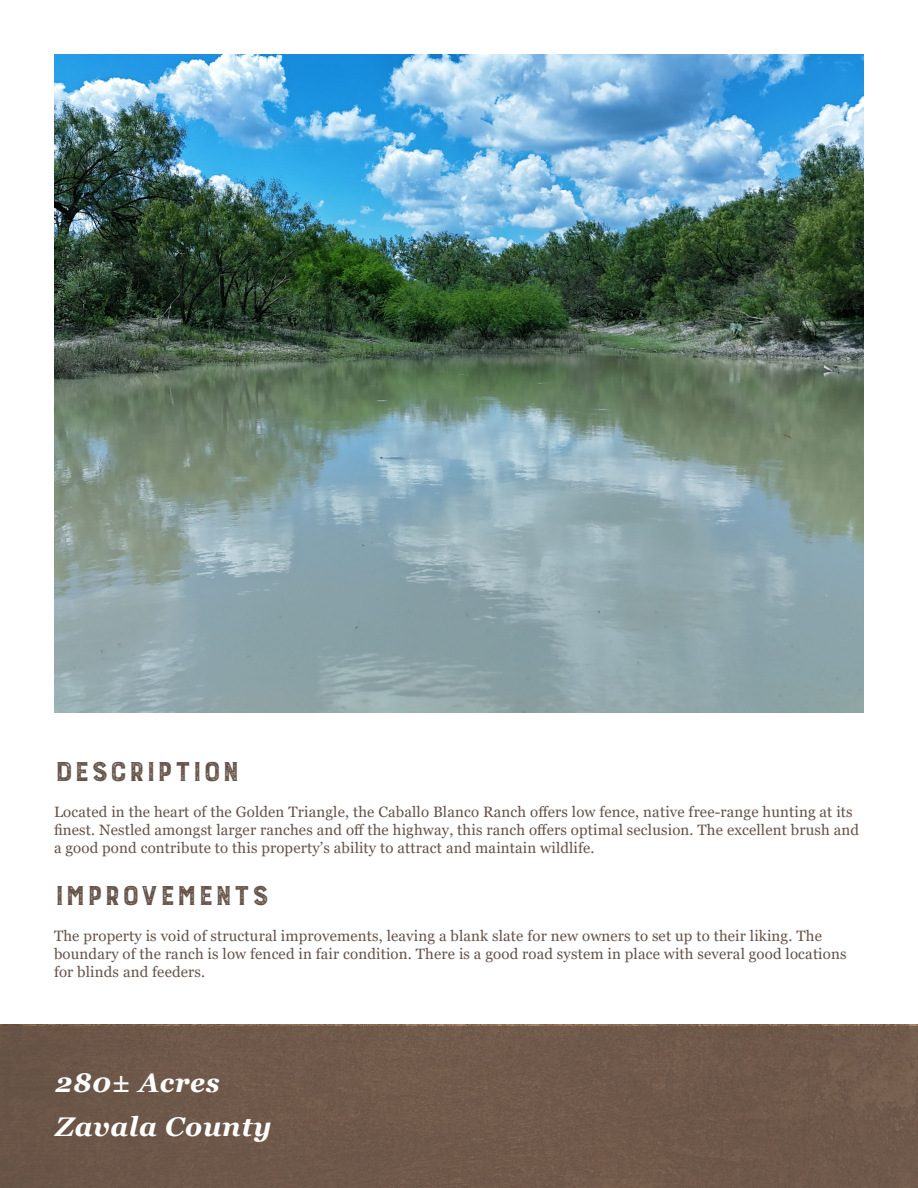
<style>
.page{position:relative;width:918px;height:1188px;background:#fff}
.page>*{position:absolute;margin:0;border:0;box-sizing:border-box;transform-origin:0 0}
.t1{font:300 36px "Burford Rustic";color:#655349}
.t2{font:italic 700 27px/43.5px "Georgia";letter-spacing:.025em;color:#fff}
.t3{font:15px/18px "Georgia";letter-spacing:.01em;color:#655349}
</style>
<div class="page">
<div style="left:0;top:1027px;width:918px;height:161px;background:#6f594a"></div>
<img style="left:54px;top:54px;width:810px;height:659px">
<p class="t1" style="left:54px;top:753px;width:188px">description</p>
<p class="t3" style="left:54px;top:803px;width:807px">Located in the heart of the Golden Triangle, the Caballo Blanco Ranch offers low fence, native free-range hunting at its finest. Nestled amongst larger ranches and off the highway, this ranch offers optimal seclusion. The excellent brush and a good pond contribute to this property’s ability to attract and maintain wildlife.</p>
<p class="t1" style="left:54px;top:877px;width:217px">improvements</p>
<p class="t3" style="left:54px;top:927px;width:794px">The property is void of structural improvements, leaving a blank slate for new owners to set up to their liking. The boundary of the ranch is low fenced in fair condition. There is a good road system in place with several good locations for blinds and feeders.</p>
<h2 class="t2" style="left:56px;top:1061px;width:218px">280± Acres<br>Zavala County</h2>
</div>
